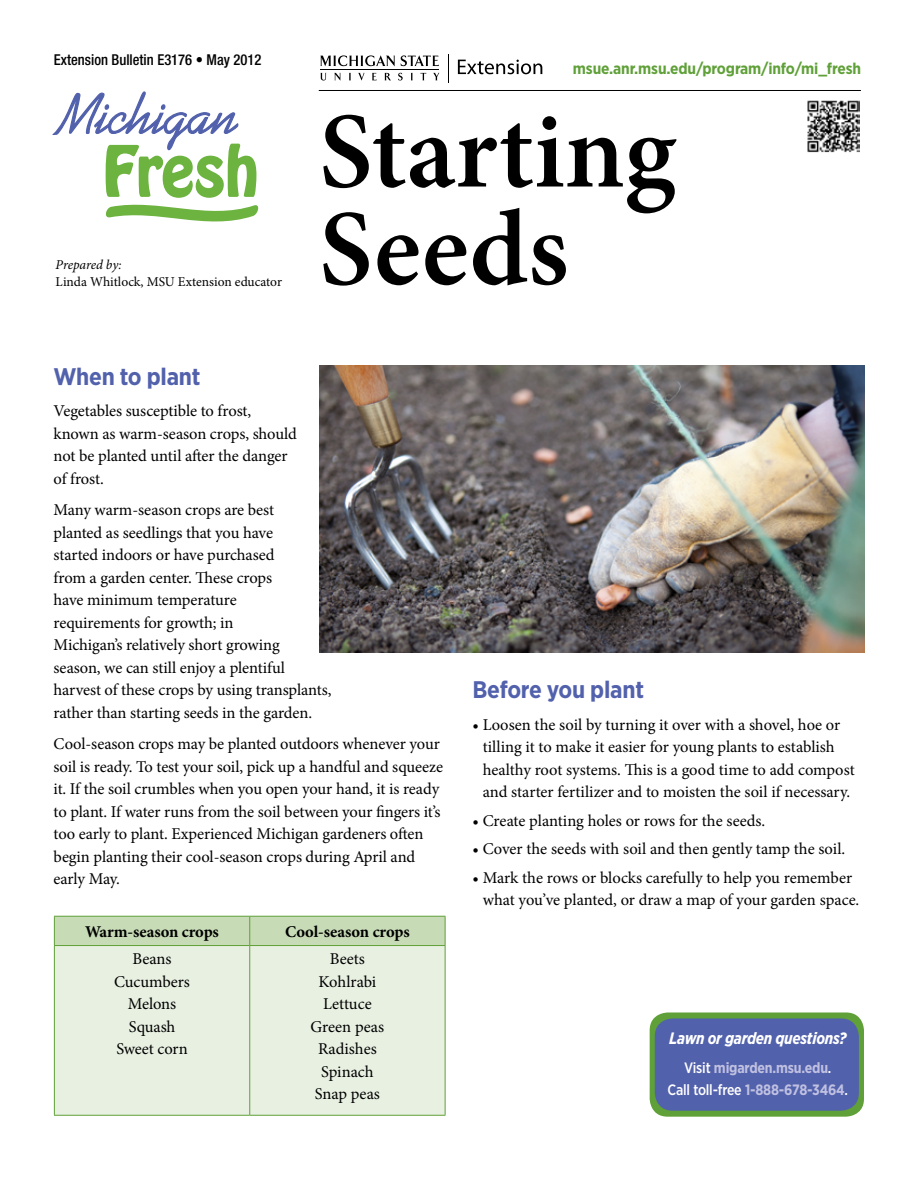
<style>
.page{position:relative;width:918px;height:1188px;background:#fff}
.page>*{position:absolute;margin:0;border:0;box-sizing:border-box;transform-origin:0 0}
.t1{font:600 108px "Minion Pro";color:#000}
.t2{font:700 24px "Gotham Narrow";letter-spacing:-.01em;color:#5261ac}
.Table{font:16.5px/22.5px "Minion Pro";letter-spacing:-.005em;color:#000}
.Table-2{font:700 16.5px "Minion Pro";letter-spacing:-.005em;color:#000}
.t3{font:italic 700 16.5px "Gotham Narrow";letter-spacing:-.015em;color:#fff;scale:.95 1}
.t4{font:700 15.75px "Gotham Narrow";letter-spacing:-.01em;color:#5fa038}
.t5{font:500 condensed 15px "Helvetica Neue LT Std";color:#000}
.t6{font:500 15px "Gotham Narrow";letter-spacing:-.015em;color:#fff;scale:.95 1}
.t7{font:700 15px "Gotham Narrow";letter-spacing:-.015em;color:#c0c1e1;scale:.95 1}
.t8{font:13.5px "Minion Pro";color:#000}
.t9{font:italic 13.5px "Minion Pro";letter-spacing:-.01em;color:#000}
.s1{font-weight:500;color:#fff}
.s2{font-weight:700;color:#c0c1e1}
</style>
<div class="page">
<svg style="left:320px;top:73px;width:6px;height:7px"></svg>
<svg style="left:334px;top:73px;width:7px;height:8px"></svg>
<svg style="left:349px;top:73px;width:2px;height:7px"></svg>
<svg style="left:358px;top:73px;width:7px;height:8px"></svg>
<svg style="left:372px;top:73px;width:5px;height:7px"></svg>
<svg style="left:385px;top:73px;width:6px;height:7px"></svg>
<svg style="left:398px;top:73px;width:5px;height:7px"></svg>
<svg style="left:411px;top:73px;width:2px;height:7px"></svg>
<svg style="left:421px;top:73px;width:5px;height:7px"></svg>
<svg style="left:433px;top:73px;width:6px;height:7px"></svg>
<svg style="left:320px;top:55px;width:75px;height:11px"></svg>
<svg style="left:401px;top:55px;width:38px;height:11px"></svg>
<hr style="left:320px;top:69px;width:119px;height:1px;background:#000">
<svg style="left:458px;top:60px;width:84px;height:14px"></svg>
<svg style="left:448px;top:54px;width:1px;height:28px"></svg>
<hr style="left:319px;top:90px;width:542px;height:1px;background:#000">
<img style="left:807px;top:100px;width:53px;height:53px">
<svg style="left:52px;top:91px;width:206px;height:131px"></svg>
<div style="left:650px;top:1012px;width:214px;height:105px;background:#5fa038;border-radius:18px"></div>
<div style="left:655px;top:1018px;width:204px;height:93px;background:#5261ac;border-radius:18px"></div>
<div style="left:55px;top:946px;width:390px;height:169px;background:#e8f0e2"></div>
<div style="left:54px;top:916px;width:392px;height:29px;background:#c7dbb6"></div>
<hr style="left:54px;top:945px;width:196px;height:1px;background:#5fa038">
<hr style="left:54px;top:946px;width:1px;height:169px;background:#5fa038">
<hr style="left:250px;top:945px;width:196px;height:1px;background:#5fa038">
<hr style="left:249px;top:946px;width:1px;height:169px;background:#5fa038">
<hr style="left:445px;top:946px;width:1px;height:169px;background:#5fa038">
<hr style="left:54px;top:1115px;width:196px;height:1px;background:#5fa038">
<hr style="left:250px;top:1115px;width:196px;height:1px;background:#5fa038">
<img style="left:319px;top:366px;width:545px;height:287px">
<p class="t5" style="left:54px;top:51px;width:209px">Extension Bulletin E3176 • May 2012</p>
<p class="t9" style="left:56px;top:256px;width:68px">Prepared by:</p>
<p class="t8" style="left:56px;top:273px;width:228px">Linda Whitlock, MSU Extension educator</p>
<p class="t4" style="left:573px;top:58px;width:290px">msue.anr.msu.edu/program/info/mi_fresh</p>
<p class="t1" style="left:319px;top:77px;width:359px">Starting</p>
<p class="t1" style="left:319px;top:175px;width:251px">Seeds</p>
<p class="t2" style="left:54px;top:361px;width:148px">When to plant</p>
<p class="Table" style="left:54px;top:400px;width:245px">Vegetables susceptible to frost, known as warm-season crops, should not be planted until after the danger of frost.</p>
<p class="Table" style="left:54px;top:499px;width:280px">Many warm-season crops are best<br>planted as seedlings that you have<br>started indoors or have purchased<br>from a garden center. These crops<br>have minimum temperature<br>requirements for growth; in<br>Michigan’s relatively short growing<br>season, we can still enjoy a plentiful harvest of these crops by using transplants, rather than starting seeds in the garden.</p>
<p class="Table" style="left:54px;top:733px;width:391px">Cool-season crops may be planted outdoors whenever your soil is ready. To test your soil, pick up a handful and squeeze it. If the soil crumbles when you open your hand, it is ready</p>
<p class="Table" style="left:54px;top:800px;width:388px">to plant. If water runs from the soil between your fingers it’s too early to plant. Experienced Michigan gardeners often begin planting their cool-season crops during April and early May.</p>
<p class="Table-2" style="left:85px;top:920px;width:135px">Warm-season crops</p>
<p class="Table-2" style="left:285px;top:920px;width:126px">Cool-season crops</p>
<p class="Table" style="left:114px;top:948px;width:77px;text-align:center">Beans<br>Cucumbers<br>Melons<br>Squash<br>Sweet corn</p>
<p class="Table" style="left:311px;top:948px;width:75px;text-align:center">Beets<br>Kohlrabi<br>Lettuce<br>Green peas<br>Radishes<br>Spinach<br>Snap peas</p>
<p class="t2" style="left:472px;top:674px;width:173px">Before you plant</p>
<p class="Table" style="left:483px;top:713px;width:374px;text-indent:-10px">• Loosen the soil by turning it over with a shovel, hoe or tilling it to make it easier for young plants to establish healthy root systems. This is a good time to add compost and starter fertilizer and to moisten the soil if necessary.</p>
<p class="Table" style="left:472px;top:809px;width:294px">• Create planting holes or rows for the seeds.</p>
<p class="Table" style="left:472px;top:838px;width:374px">• Cover the seeds with soil and then gently tamp the soil.</p>
<p class="Table" style="left:483px;top:866px;width:378px;text-indent:-10px">• Mark the rows or blocks carefully to help you remember what you’ve planted, or draw a map of your garden space.</p>
<p class="t3" style="left:669px;top:1028px;width:188px">Lawn or garden questions?</p>
<p class="t7" style="left:684px;top:1058px;width:157px"><span class="s1">Visit</span> migarden.msu.edu<span class="s1">.</span></p>
<p class="t6" style="left:668px;top:1081px;width:192px">Call toll-free <span class="s2">1-888-678-3464</span>.</p>
</div>
